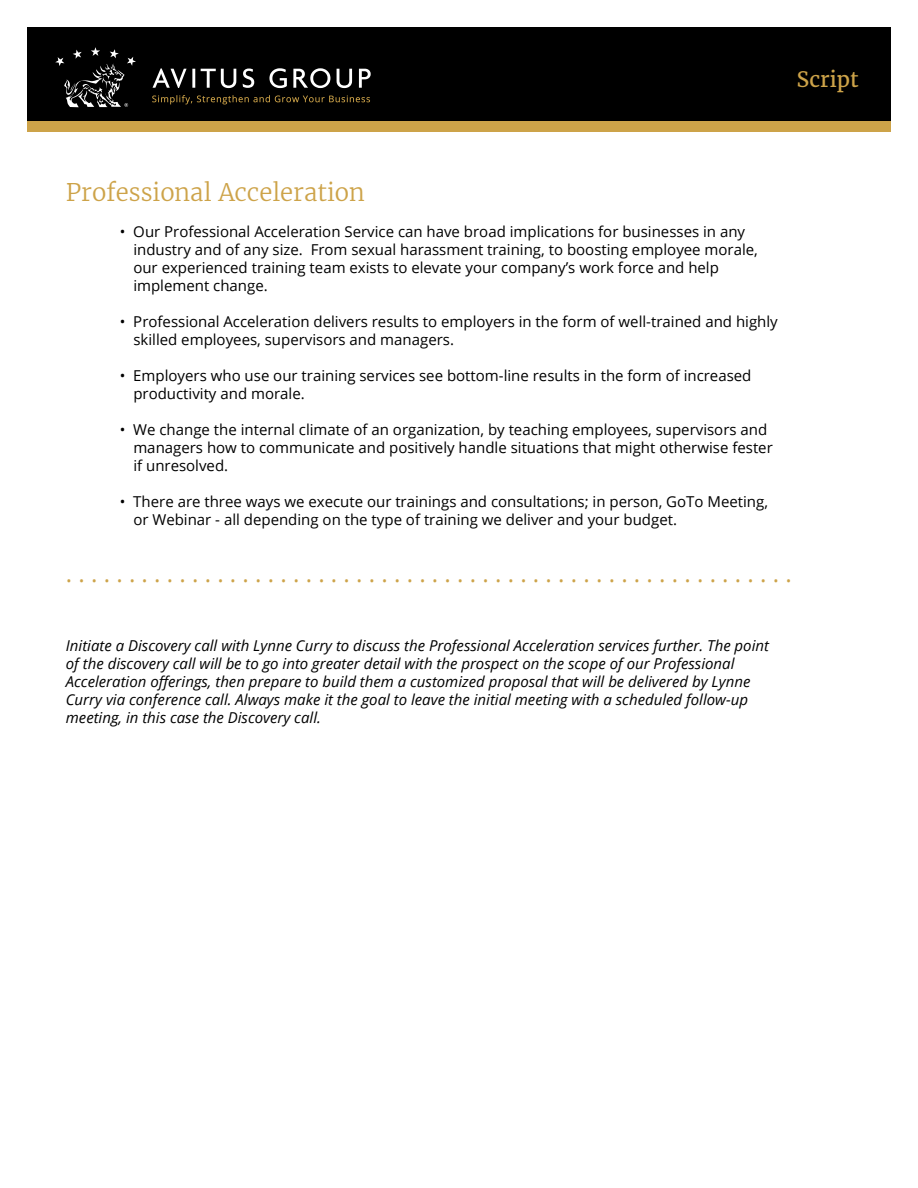
<style>
.page{position:relative;width:918px;height:1188px;background:#fff}
.page>*{position:absolute;margin:0;border:0;box-sizing:border-box;transform-origin:0 0}
.t1{font:24px "Open Sans";color:#cda349}
.t2{font:300 24px "Merriweather";color:#cda349}
.t3{font:21px "Merriweather";color:#cda349}
.t4{font:15px/18px "Open Sans";color:#000}
.t5{font:italic 15px/18px "Open Sans";color:#000}
</style>
<div class="page">
<div style="left:27px;top:27px;width:864px;height:95px;background:#000"></div>
<div style="left:27px;top:122px;width:864px;height:10px;background:#cda349"></div>
<svg style="left:55px;top:47px;width:316px;height:60px"></svg>
<h2 class="t3" style="left:797px;top:66px;width:63px">Script</h2>
<h1 class="t2" style="left:66px;top:177px;width:300px">Professional Acceleration</h1>
<p class="t4" style="left:133px;top:222px;width:626px;text-indent:-14px">• Our Professional Acceleration Service can have broad implications for businesses in any industry and of any size. From sexual harassment training, to boosting employee morale, our experienced training team exists to elevate your company’s work force and help implement change.</p>
<p class="t4" style="left:133px;top:312px;width:646px;text-indent:-14px">• Professional Acceleration delivers results to employers in the form of well-trained and highly skilled employees, supervisors and managers.</p>
<p class="t4" style="left:133px;top:366px;width:620px;text-indent:-14px">• Employers who use our training services see bottom-line results in the form of increased productivity and morale.</p>
<p class="t4" style="left:133px;top:420px;width:641px;text-indent:-14px">• We change the internal climate of an organization, by teaching employees, supervisors and managers how to communicate and positively handle situations that might otherwise fester if unresolved.</p>
<p class="t4" style="left:133px;top:492px;width:636px;text-indent:-14px">• There are three ways we execute our trainings and consultations; in person, GoTo Meeting, or Webinar - all depending on the type of training we deliver and your budget.</p>
<h1 class="t1" style="left:66px;top:557px;width:727px">. . . . . . . . . . . . . . . . . . . . . . . . . . . . . . . . . . . . . . . . . . . . . . . . . . . . . . . . . .</h1>
<p class="t5" style="left:66px;top:636px;width:705px">Initiate a Discovery call with Lynne Curry to discuss the Professional Acceleration services further. The point of the discovery call will be to go into greater detail with the prospect on the scope of our Professional Acceleration offerings, then prepare to build them a customized proposal that will be delivered by Lynne Curry via conference call. Always make it the goal to leave the initial meeting with a scheduled follow-up meeting, in this case the Discovery call.</p>
</div>
